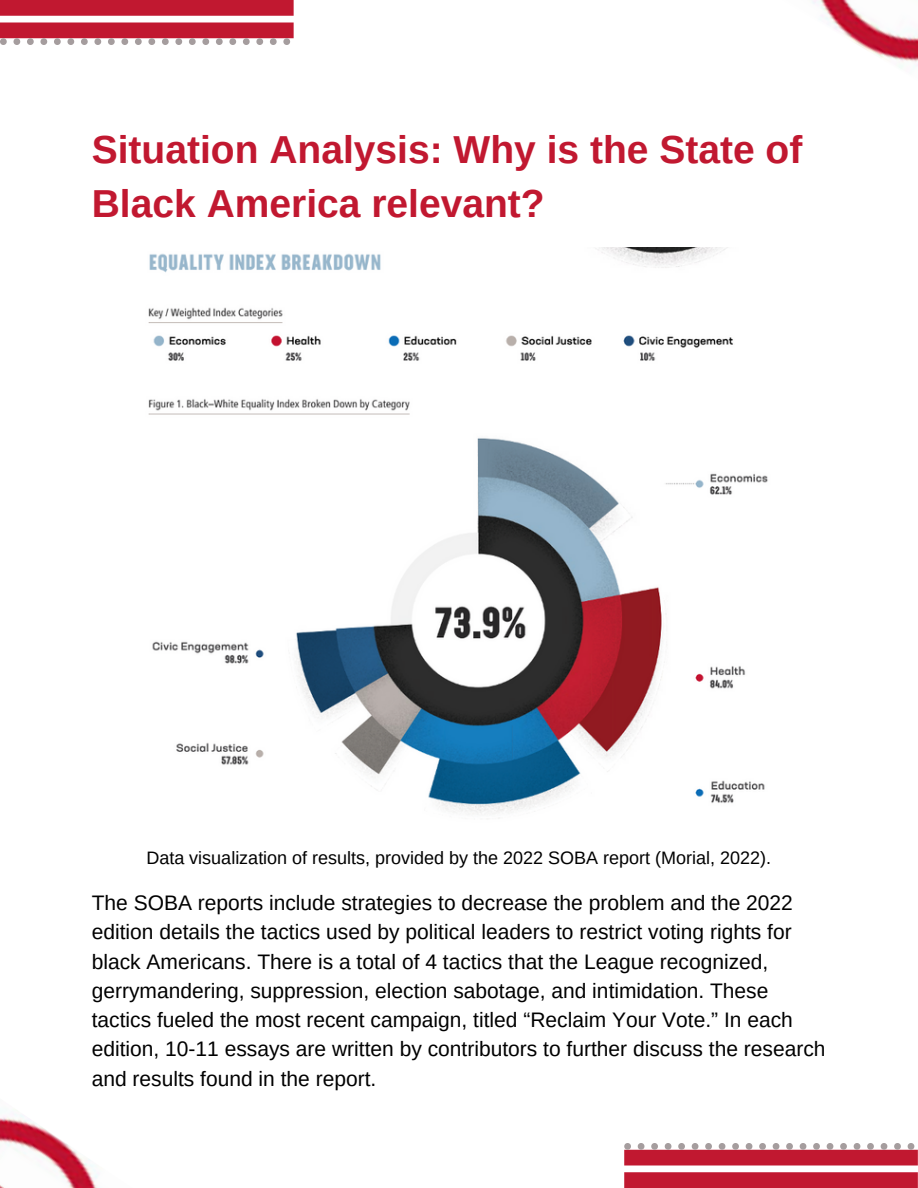
<style>
.page{position:relative;width:918px;height:1188px;background:#fff}
.page>*{position:absolute;margin:0;border:0;box-sizing:border-box;transform-origin:0 0}
.t1{font:700 39px/54px "Arimo";color:#c11830}
.t2{font:21px/29.2px "Arimo";color:#000}
.t3{font:18px "Arimo";color:#000}
</style>
<div class="page">
<div style="left:0;top:0;width:294px;height:16px;background:#c11830"></div>
<div style="left:0;top:23px;width:294px;height:15px;background:#c11830"></div>
<div style="left:624px;top:1150px;width:294px;height:15px;background:#c11830"></div>
<div style="left:624px;top:1172px;width:294px;height:16px;background:#c11830"></div>
<svg style="left:624px;top:1143px;width:290px;height:7px"></svg>
<svg style="left:0;top:38px;width:290px;height:7px"></svg>
<img style="left:148px;top:247px;width:620px;height:572px">
<img style="left:812px;top:0;width:106px;height:69px">
<img style="left:0;top:1109px;width:98px;height:79px">
<h1 class="t1" style="left:92px;top:123px;width:712px">Situation Analysis: Why is the State of<br>Black America relevant?</h1>
<p class="t3" style="left:146px;top:847px;width:626px">Data visualization of results, provided by the 2022 SOBA report (Morial, 2022).</p>
<p class="t2" style="left:92px;top:888px;width:735px">The SOBA reports include strategies to decrease the problem and the 2022 edition details the tactics used by political leaders to restrict voting rights for black Americans. There is a total of 4 tactics that the League recognized, gerrymandering, suppression, election sabotage, and intimidation. These tactics fueled the most recent campaign, titled “Reclaim Your Vote.” In each edition, 10-11 essays are written by contributors to further discuss the research and results found in the report.</p>
</div>
